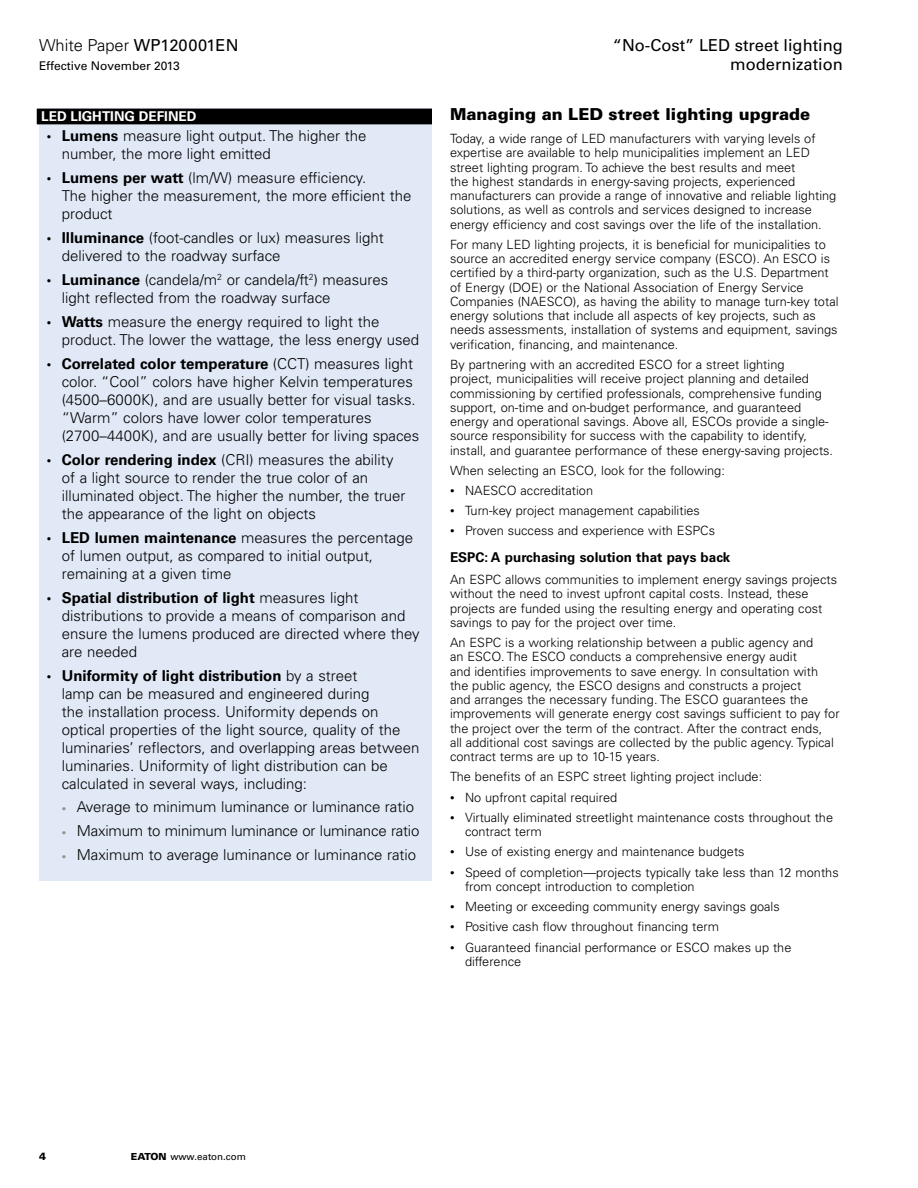
<style>
.page{position:relative;width:918px;height:1188px;background:#fff}
.page>*{position:absolute;margin:0;border:0;box-sizing:border-box;transform-origin:0 0}
.t1{font:16.5px/18.8px "Univers LT Std";color:#000;text-align:right}
.t2{font:900 16.5px "Univers LT Std";color:#000}
.t3{font:300 16.5px "Univers LT Std";color:#000}
.t4{font:300 15px/18px "Univers LT Std";color:#000}
.t5{font:700 13.5px "Univers LT Std";color:#000}
.t6{font:700 13.5px "Univers LT Std";color:#fff}
.t7{font:300 12.75px/14.2px "Univers LT Std";color:#000}
.t8{font:12px "Univers LT Std";color:#000}
.t9{font:900 10.5px "Univers LT Std";color:#000}
.t10{font:9.75px "Univers LT Std";color:#000}
.s1{font-weight:400}
.s2{font-size:9px}
.s3{font-weight:700}
.s4{font-size:9px;color:#939597}
.s5{font-weight:900}
</style>
<div class="page">
<div style="left:39px;top:108px;width:393px;height:772px;background:#e1e9f6"></div>
<div style="left:37px;top:109px;width:395px;height:15px;background:#000"></div>
<p class="t3" style="left:39px;top:35px;width:201px">White Paper <span class="s1">WP120001EN</span></p>
<p class="t8" style="left:39px;top:59px;width:142px">Effective November 2013</p>
<p class="t6" style="left:41px;top:109px;width:60px">LED lightin</p>
<p class="t6" style="left:125px;top:109px;width:24px">g defined</p>
<p class="t4" style="left:62px;top:127px;width:306px;text-indent:-15px"><span class="s2">•</span> <span class="s3">Lumens</span> measure light output. The higher the number, the more light emitted</p>
<p class="t4" style="left:62px;top:169px;width:351px;text-indent:-15px"><span class="s2">•</span> <span class="s3">Lumens per watt</span> (lm/W) measure efficiency.<br>The higher the measurement, the more efficient the product</p>
<p class="t4" style="left:62px;top:229px;width:323px;text-indent:-15px"><span class="s2">•</span> <span class="s3">Illuminance</span> (foot-candles or lux) measures light delivered to the roadway surface</p>
<p class="t4" style="left:62px;top:271px;width:328px;text-indent:-15px"><span class="s2">•</span> <span class="s3">Luminance</span> (candela/m<sup>2</sup> or candela/ft<sup>2</sup>) measures light reflected from the roadway surface</p>
<p class="t4" style="left:62px;top:313px;width:359px;text-indent:-15px"><span class="s2">•</span> <span class="s3">Watts</span> measure the energy required to light the product. The lower the wattage, the less energy used</p>
<p class="t4" style="left:62px;top:355px;width:359px;text-indent:-15px"><span class="s2">•</span> <span class="s3">Correlated color temperature</span> (CCT) measures light color. “Cool” colors have higher Kelvin temperatures (4500–6000K), and are usually better for visual tasks. “Warm” colors have lower color temperatures (2700–4400K), and are usually better for living spaces</p>
<p class="t4" style="left:62px;top:451px;width:345px;text-indent:-15px"><span class="s2">•</span> <span class="s3">Color rendering index</span> (CRI) measures the ability of a light source to render the true color of an illuminated object. The higher the number, the truer the appearance of the light on objects</p>
<p class="t4" style="left:62px;top:529px;width:353px;text-indent:-15px"><span class="s2">•</span> <span class="s3">LED lumen maintenance</span> measures the percentage of lumen output, as compared to initial output, remaining at a given time</p>
<p class="t4" style="left:62px;top:589px;width:359px;text-indent:-15px"><span class="s2">•</span> <span class="s3">Spatial distribution of light</span> measures light distributions to provide a means of comparison and ensure the lumens produced are directed where they are needed</p>
<p class="t4" style="left:62px;top:667px;width:359px;text-indent:-15px"><span class="s2">•</span> <span class="s3">Uniformity of light distribution</span> by a street<br>lamp can be measured and engineered during<br>the installation process. Uniformity depends on optical properties of the light source, quality of the luminaries’ reflectors, and overlapping areas between luminaries. Uniformity of light distribution can be calculated in several ways, including:</p>
<p class="t4" style="left:62px;top:798px;width:354px"><span class="s4">•</span> Average to minimum luminance or luminance ratio</p>
<p class="t4" style="left:62px;top:822px;width:359px"><span class="s4">•</span> Maximum to minimum luminance or luminance ratio</p>
<p class="t4" style="left:62px;top:846px;width:356px"><span class="s4">•</span> Maximum to average luminance or luminance ratio</p>
<p class="t1" style="left:613px;top:36px;width:225px">“No-Cost” LED street lighting modernization</p>
<p class="t2" style="left:450px;top:104px;width:362px">Managing an LED street lighting upgrade</p>
<p class="t7" style="left:450px;top:132px;width:388px">Today, a wide range of LED manufacturers with varying levels of expertise are available to help municipalities implement an LED street lighting program. To achieve the best results and meet<br>the highest standards in energy-saving projects, experienced manufacturers can provide a range of innovative and reliable lighting solutions, as well as controls and services designed to increase energy efficiency and cost savings over the life of the installation.</p>
<p class="t7" style="left:450px;top:237px;width:390px">For many LED lighting projects, it is beneficial for municipalities to source an accredited energy service company (ESCO). An ESCO is certified by a third-party organization, such as the U.S. Department of Energy (DOE) or the National Association of Energy Service Companies (NAESCO), as having the ability to manage turn-key total energy solutions that include all aspects of key projects, such as needs assessments, installation of systems and equipment, savings verification, financing, and maintenance.</p>
<p class="t7" style="left:450px;top:357px;width:385px">By partnering with an accredited ESCO for a street lighting<br>project, municipalities will receive project planning and detailed commissioning by certified professionals, comprehensive funding support, on-time and on-budget performance, and guaranteed energy and operational savings. Above all, ESCOs provide a single&shy;source responsibility for success with the capability to identify, install, and guarantee performance of these energy-saving projects.</p>
<p class="t7" style="left:450px;top:463px;width:276px">When selecting an ESCO, look for the following:</p>
<p class="t7" style="left:450px;top:483px;width:145px"><span class="s2">•</span> NAESCO accreditation</p>
<p class="t7" style="left:450px;top:504px;width:252px"><span class="s2">•</span> Turn-key project management capabilities</p>
<p class="t7" style="left:450px;top:524px;width:267px"><span class="s2">•</span> Proven success and experience with ESPCs</p>
<p class="t5" style="left:450px;top:550px;width:282px">ESPC: A purchasing solution that pays back</p>
<p class="t7" style="left:450px;top:573px;width:389px">An ESPC allows communities to implement energy savings projects without the need to invest upfront capital costs. Instead, these projects are funded using the resulting energy and operating cost savings to pay for the project over time.</p>
<p class="t7" style="left:450px;top:636px;width:391px">An ESPC is a working relationship between a public agency and<br>an ESCO. The ESCO conducts a comprehensive energy audit<br>and identifies improvements to save energy. In consultation with the public agency, the ESCO designs and constructs a project<br>and arranges the necessary funding. The ESCO guarantees the improvements will generate energy cost savings sufficient to pay for the project over the term of the contract. After the contract ends,<br>all additional cost savings are collected by the public agency. Typical contract terms are up to 10-15 years.</p>
<p class="t7" style="left:450px;top:770px;width:314px">The benefits of an ESPC street lighting project include:</p>
<p class="t7" style="left:450px;top:790px;width:169px"><span class="s2">•</span> No upfront capital required</p>
<p class="t7" style="left:465px;top:810px;width:370px;text-indent:-15px"><span class="s2">•</span> Virtually eliminated streetlight maintenance costs throughout the contract term</p>
<p class="t7" style="left:450px;top:845px;width:296px"><span class="s2">•</span> Use of existing energy and maintenance budgets</p>
<p class="t7" style="left:465px;top:865px;width:375px;text-indent:-15px"><span class="s2">•</span> Speed of completion—projects typically take less than 12 months from concept introduction to completion</p>
<p class="t7" style="left:450px;top:900px;width:331px"><span class="s2">•</span> Meeting or exceeding community energy savings goals</p>
<p class="t7" style="left:450px;top:920px;width:271px"><span class="s2">•</span> Positive cash flow throughout financing term</p>
<p class="t7" style="left:465px;top:940px;width:328px;text-indent:-15px"><span class="s2">•</span> Guaranteed financial performance or ESCO makes up the difference</p>
<p class="t9" style="left:39px;top:1150px;width:9px">4</p>
<p class="t10" style="left:131px;top:1151px;width:117px"><span class="s5">eaton</span> www.eaton.com</p>
</div>
